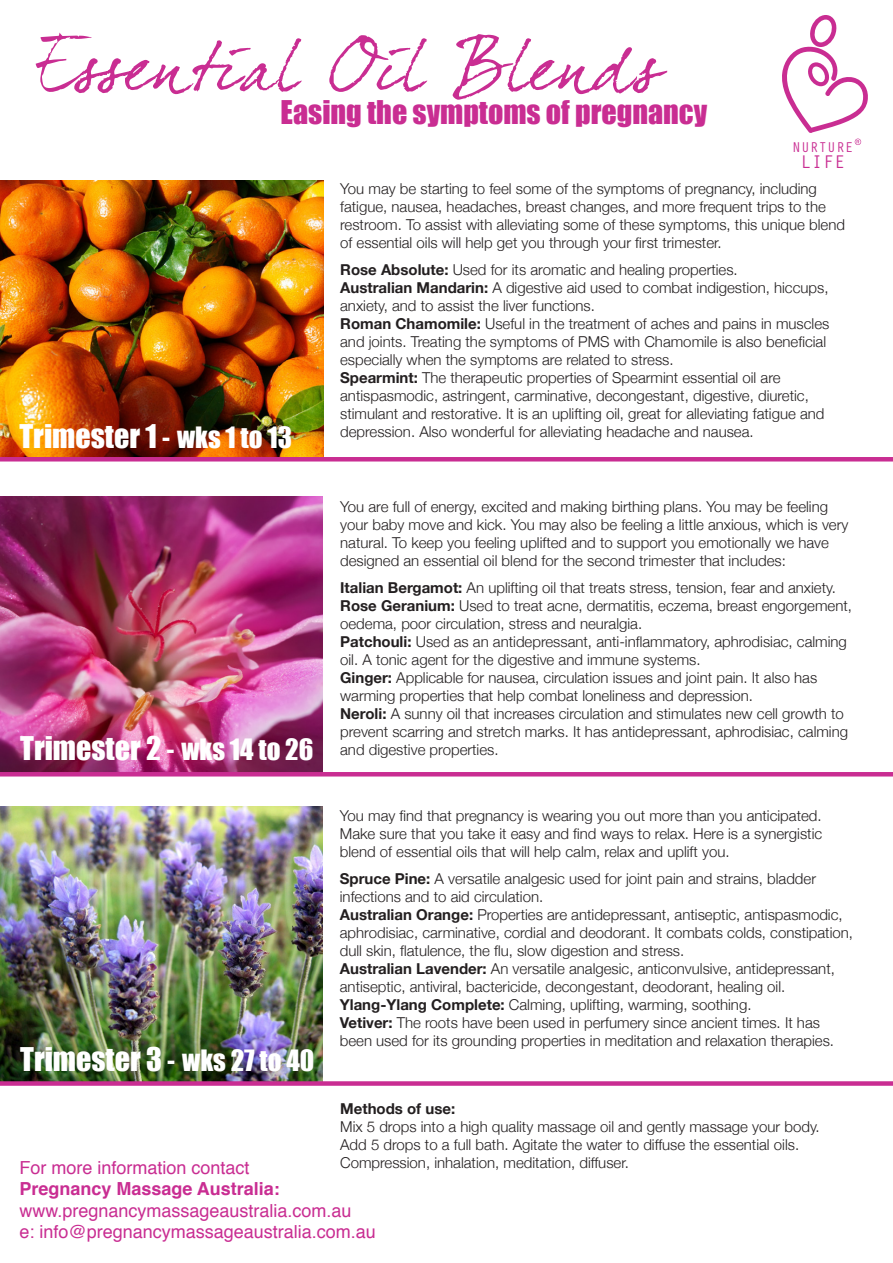
<style>
.page{position:relative;width:893px;height:1263px;background:#fff}
.page>*{position:absolute;margin:0;border:0;box-sizing:border-box;transform-origin:0 0}
.t1{font:30px "Impact";color:#fff}
.t2{font:30px "Impact";color:#c92d92}
.t3{font:18.9px "Orator Std";color:#c92d92}
.t4{font:18px "Helvetica";color:#c92d92}
.t5{font:700 18px "Helvetica";color:#c92d92}
.t6{font:300 15px/18px "Helvetica Neue";color:#231f20}
.t7{font:700 15px "Helvetica Neue";color:#231f20}
.t8{font:14.7px "Orator Std";color:#c92d92}
.s1{font-family:"Helvetica CY Bold"}
.s2{font-size:27px}
.s3{font-weight:700}
</style>
<div class="page">
<img style="left:0;top:181px;width:323px;height:276px">
<svg style="left:36px;top:32px;width:631px;height:68px"></svg>
<img style="left:0;top:497px;width:322px;height:275px">
<img style="left:0;top:806px;width:322px;height:275px">
<hr style="left:0;top:457px;width:893px;height:4px;background:#c92d92">
<hr style="left:0;top:772px;width:893px;height:4px;background:#c92d92">
<div style="left:0;top:1081px;width:893px;height:5px;background:#c92d92"></div>
<svg style="left:782px;top:15px;width:86px;height:118px"></svg>
<svg style="left:855px;top:139px;width:6px;height:6px"></svg>
<p class="t2" style="left:281px;top:89px;width:428px">Easing the symptoms of pregnancy</p>
<p class="t8" style="left:792px;top:136px;width:63px">NURTURE</p>
<p class="t3" style="left:800px;top:148px;width:47px">LIFE</p>
<p class="t1" style="left:19px;top:412px;width:274px">Trimester 1 <span class="s1">-</span> <span class="s2">wks 1 to 13</span></p>
<p class="t1" style="left:20px;top:725px;width:295px">Trimester 2 <span class="s1">-</span> <span class="s2">wks 14 to 26</span></p>
<p class="t1" style="left:20px;top:1035px;width:296px">Trimester 3 <span class="s1">-</span> <span class="s2">wks 27 to 40</span></p>
<p class="t6" style="left:340px;top:180px;width:506px">You may be starting to feel some of the symptoms of pregnancy, including fatigue, nausea, headaches, breast changes, and more frequent trips to the restroom. To assist with alleviating some of these symptoms, this unique blend of essential oils will help get you through your first trimester.</p>
<p class="t6" style="left:340px;top:261px;width:399px"><span class="s3">Rose Absolute:</span> Used for its aromatic and healing properties.</p>
<p class="t6" style="left:340px;top:279px;width:490px"><span class="s3">Australian Mandarin:</span> A digestive aid used to combat indigestion, hiccups, anxiety, and to assist the liver functions.</p>
<p class="t6" style="left:340px;top:315px;width:491px"><span class="s3">Roman Chamomile:</span> Useful in the treatment of aches and pains in muscles and joints. Treating the symptoms of PMS with Chamomile is also beneficial especially when the symptoms are related to stress.</p>
<p class="t6" style="left:340px;top:369px;width:442px"><span class="s3">Spearmint:</span> The therapeutic properties of Spearmint essential oil are</p>
<p class="t6" style="left:340px;top:387px;width:470px">antispasmodic, astringent, carminative, decongestant, digestive, diuretic,</p>
<p class="t6" style="left:340px;top:405px;width:486px">stimulant and restorative. It is an uplifting oil, great for alleviating fatigue and depression. Also wonderful for alleviating headache and nausea.</p>
<p class="t6" style="left:340px;top:497px;width:510px">You are full of energy, excited and making birthing plans. You may be feeling your baby move and kick. You may also be feeling a little anxious, which is very natural. To keep you feeling uplifted and to support you emotionally we have designed an essential oil blend for the second trimester that includes:</p>
<p class="t6" style="left:340px;top:578px;width:497px"><span class="s3">Italian Bergamot:</span> An uplifting oil that treats stress, tension, fear and anxiety.</p>
<p class="t6" style="left:340px;top:596px;width:513px"><span class="s3">Rose Geranium:</span> Used to treat acne, dermatitis, eczema, breast engorgement, oedema, poor circulation, stress and neuralgia.</p>
<p class="t6" style="left:340px;top:632px;width:508px"><span class="s3">Patchouli:</span> Used as an antidepressant, anti-inflammatory, aphrodisiac, calming oil. A tonic agent for the digestive and immune systems.</p>
<p class="t6" style="left:340px;top:668px;width:479px"><span class="s3">Ginger:</span> Applicable for nausea, circulation issues and joint pain. It also has warming properties that help combat loneliness and depression.</p>
<p class="t6" style="left:340px;top:704px;width:509px"><span class="s3">Neroli:</span> A sunny oil that increases circulation and stimulates new cell growth to prevent scarring and stretch marks. It has antidepressant, aphrodisiac, calming and digestive properties.</p>
<p class="t6" style="left:340px;top:806px;width:484px;text-align:justify">You may find that pregnancy is wearing you out more than you anticipated.<br>Make sure that you take it easy and find ways to relax. Here is a synergistic blend of essential oils that will help calm, relax and uplift you.</p>
<p class="t6" style="left:340px;top:869px;width:478px"><span class="s3">Spruce Pine:</span> A versatile analgesic used for joint pain and strains, bladder infections and to aid circulation.</p>
<p class="t6" style="left:340px;top:905px;width:515px"><span class="s3">Australian Orange:</span> Properties are antidepressant, antiseptic, antispasmodic, aphrodisiac, carminative, cordial and deodorant. It combats colds, constipation, dull skin, flatulence, the flu, slow digestion and stress.</p>
<p class="t6" style="left:340px;top:959px;width:497px"><span class="s3">Australian Lavender:</span> An versatile analgesic, anticonvulsive, antidepressant, antiseptic, antiviral, bactericide, decongestant, deodorant, healing oil.</p>
<p class="t6" style="left:340px;top:995px;width:413px"><span class="s3">Ylang-Ylang Complete:</span> Calming, uplifting, warming, soothing.</p>
<p class="t6" style="left:340px;top:1013px;width:496px"><span class="s3">Vetiver:</span> The roots have been used in perfumery since ancient times. It has been used for its grounding properties in meditation and relaxation therapies.</p>
<p class="t7" style="left:340px;top:1099px;width:117px">Methods of use:</p>
<p class="t6" style="left:340px;top:1117px;width:481px">Mix 5 drops into a high quality massage oil and gently massage your body.</p>
<p class="t6" style="left:340px;top:1135px;width:460px">Add 5 drops to a full bath. Agitate the water to diffuse the essential oils.</p>
<p class="t6" style="left:340px;top:1153px;width:290px">Compression, inhalation, meditation, diffuser.</p>
<p class="t4" style="left:19px;top:1153px;width:232px">For more information contact</p>
<p class="t5" style="left:19px;top:1174px;width:262px">Pregnancy Massage Australia:</p>
<p class="t4" style="left:19px;top:1196px;width:334px">www.pregnancymassageaustralia.com.au</p>
<p class="t4" style="left:19px;top:1218px;width:358px">e: info@pregnancymassageaustralia.com.au</p>
</div>
